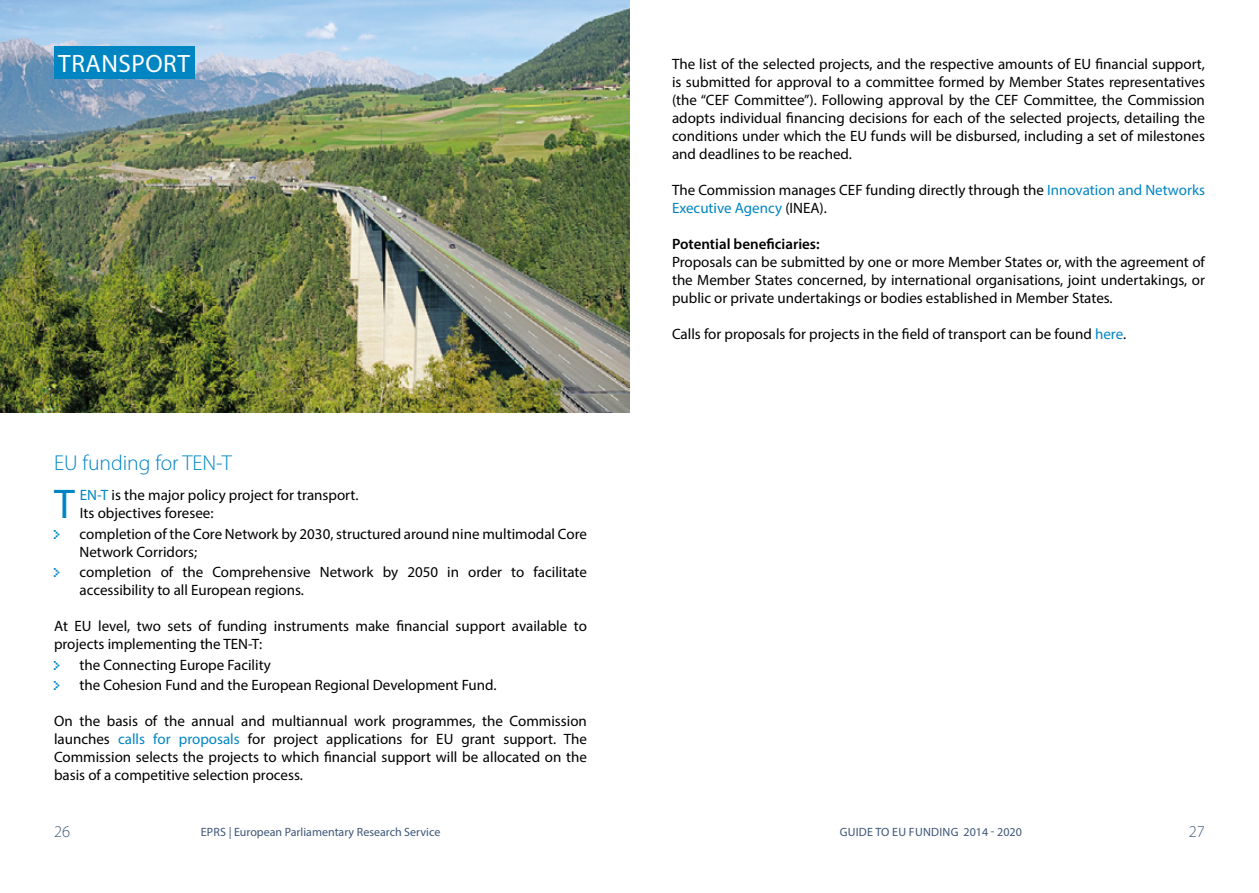
<style>
.page{position:relative;width:1259px;height:893px;background:#fff}
.page>*{position:absolute;margin:0;border:0;box-sizing:border-box;transform-origin:0 0}
.t1{font:41.7px "Myriad Pro";color:#0085c3}
.t2{font:25.2px "Myriad Pro";letter-spacing:.02em;color:#fff}
.H2_index{font:300 21.6px "Myriad Pro";color:#0085c3}
.t3{font:300 16.5px "Myriad Pro";color:#3b5677}
.t4{font:15px/18px "Myriad Pro";color:#000}
.h4_bold_potential{font:600 15px "Myriad Pro";color:#000}
.t5{font:12px "Myriad Pro";color:#3b5677}
.t6{font:12px "Myriad Pro";letter-spacing:.02em;color:#3b5677}
.s1{color:#0085c3}
</style>
<div class="page">
<img style="left:0;top:0;width:629px;height:412px">
<div style="left:54px;top:46px;width:140px;height:32px;background:#0085c3"></div>
<h1 class="t2" style="left:58px;top:48px;width:133px">TRANSPORT</h1>
<p class="H2_index" style="left:54px;top:450px;width:179px">EU funding for TEN-T</p>
<p class="t1" style="left:54px;top:479px;width:22px">T</p>
<p class="t4" style="left:80px;top:486px;width:280px"><span class="s1">EN-T</span> is the major policy project for transport.<br>Its objectives foresee:</p>
<p class="t4" style="left:80px;top:525px;width:509px;text-indent:-26px"><span class="s1">•</span> completion of the Core Network by 2030, structured around nine multimodal Core<br>Network Corridors;</p>
<p class="t4" style="left:80px;top:563px;width:509px;text-indent:-26px"><span class="s1">•</span> completion of the Comprehensive Network by 2050 in order to facilitate accessibility to all European regions.</p>
<p class="t4" style="left:54px;top:617px;width:534px">At EU level, two sets of funding instruments make financial support available to projects implementing the TEN-T:</p>
<p class="t4" style="left:54px;top:656px;width:218px"><span class="s1">•</span> the Connecting Europe Facility</p>
<p class="t4" style="left:54px;top:676px;width:444px"><span class="s1">•</span> the Cohesion Fund and the European Regional Development Fund.</p>
<p class="t4" style="left:54px;top:712px;width:534px;text-align:justify">On the basis of the annual and multiannual work programmes, the Commission launches <span class="s1">calls for proposals</span> for project applications for EU grant support. The Commission selects the projects to which financial support will be allocated on the basis of a competitive selection process.</p>
<p class="t4" style="left:672px;top:55px;width:534px;text-align:justify">The list of the selected projects, and the respective amounts of EU financial support, is submitted for approval to a committee formed by Member States representatives (the “CEF Committee”). Following approval by the CEF Committee, the Commission adopts individual financing decisions for each of the selected projects, detailing the conditions under which the EU funds will be disbursed, including a set of milestones and deadlines to be reached.</p>
<p class="t4" style="left:672px;top:181px;width:534px">The Commission manages CEF funding directly through the <span class="s1">Innovation and Networks<br>Executive Agency</span> (INEA).</p>
<p class="h4_bold_potential" style="left:672px;top:235px;width:149px">Potential beneficiaries:</p>
<p class="t4" style="left:672px;top:253px;width:534px;text-align:justify">Proposals can be submitted by one or more Member States or, with the agreement of the Member States concerned, by international organisations, joint undertakings, or public or private undertakings or bodies established in Member States.</p>
<p class="t4" style="left:672px;top:325px;width:456px">Calls for proposals for projects in the field of transport can be found <span class="s1">here</span>.</p>
<p class="t3" style="left:54px;top:823px;width:18px">26</p>
<p class="t5" style="left:201px;top:825px;width:241px">EPRS | European Parliamentary Research Service</p>
<p class="t6" style="left:840px;top:825px;width:183px">GUIDE TO EU FUNDING 2014 - 2020</p>
<p class="t3" style="left:1188px;top:823px;width:18px">27</p>
</div>
